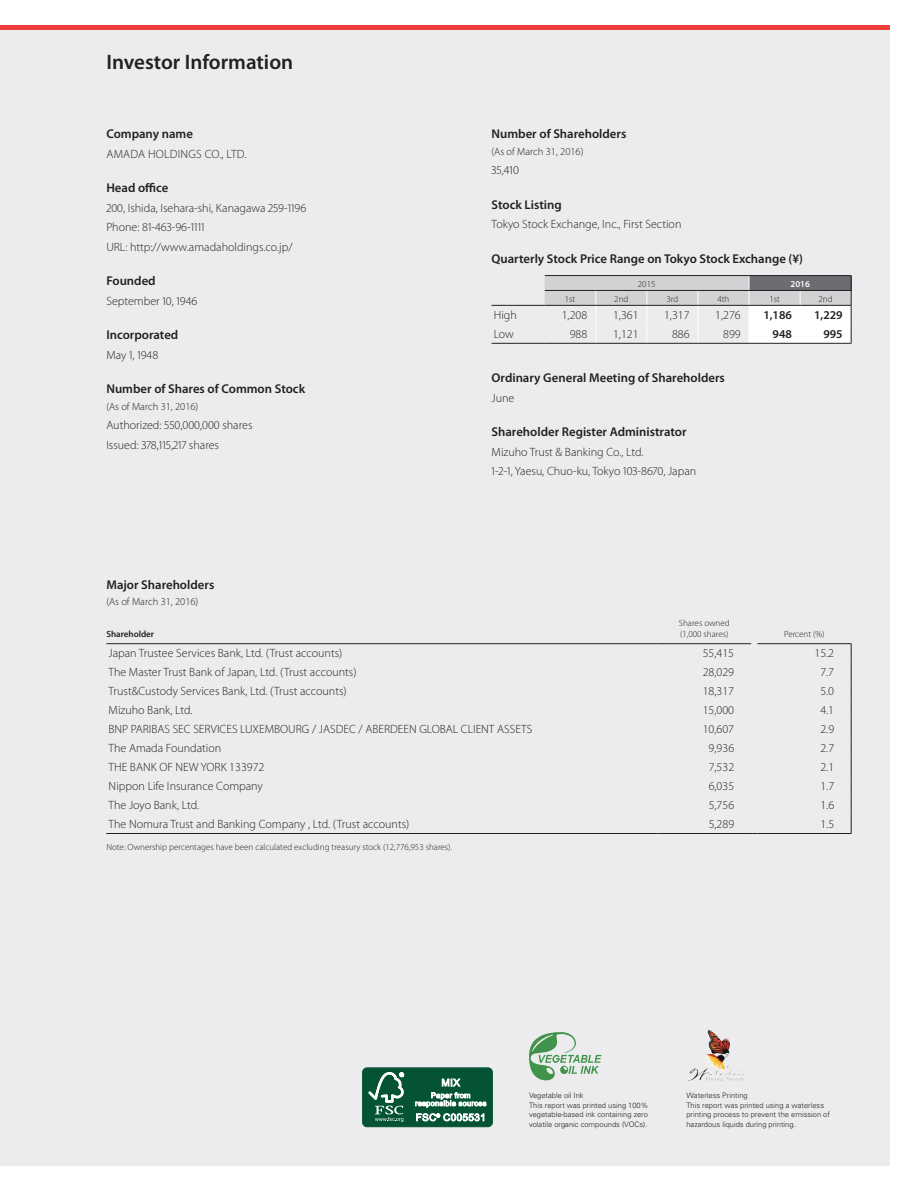
<style>
.page{position:relative;width:915px;height:1191px;background:#fff}
.page>*{position:absolute;margin:0;border:0;box-sizing:border-box;transform-origin:0 0}
.t1{font:600 21px "Myriad Pro";color:#231f20}
.t2{font:600 12.75px "Myriad Pro";color:#231f20}
.t3{font:300 12px/19.5px "Myriad Pro";color:#231f20}
.t4{font:300 12px "Myriad Pro";letter-spacing:.02em;color:#231f20}
.t5{font:600 12px "Myriad Pro";color:#231f20}
.t6{font:300 10.5px "Myriad Pro";color:#231f20}
.t7{font:300 9px/11.2px "Myriad Pro";color:#231f20}
.t8{font:600 9px "Myriad Pro";color:#231f20}
.t9{font:600 9px "Myriad Pro";color:#fff}
.t10{font:300 7.5px/9.8px "Univers LT Std";color:#231f20}
</style>
<div class="page">
<div style="left:0;top:26px;width:889px;height:1139px;background:#ececee"></div>
<hr style="left:0;top:26px;width:889px;height:4px;background:#ee3f3c">
<hr style="left:491px;top:305px;width:53px;height:1px;background:#231f20">
<svg style="left:544px;top:276px;width:307px;height:67px"></svg>
<hr style="left:544px;top:275px;width:51px;height:1px;background:#231f20">
<hr style="left:595px;top:275px;width:51px;height:1px;background:#231f20">
<hr style="left:646px;top:275px;width:51px;height:1px;background:#231f20">
<hr style="left:697px;top:275px;width:51px;height:1px;background:#231f20">
<hr style="left:748px;top:275px;width:51px;height:1px;background:#231f20">
<hr style="left:799px;top:275px;width:52px;height:1px;background:#231f20">
<hr style="left:544px;top:290px;width:51px;height:1px;background:#231f20">
<hr style="left:595px;top:290px;width:51px;height:1px;background:#231f20">
<hr style="left:646px;top:290px;width:51px;height:1px;background:#231f20">
<hr style="left:697px;top:290px;width:51px;height:1px;background:#231f20">
<hr style="left:748px;top:290px;width:51px;height:1px;background:#231f20">
<hr style="left:799px;top:290px;width:52px;height:1px;background:#231f20">
<hr style="left:491px;top:343px;width:53px;height:1px;background:#231f20">
<hr style="left:544px;top:343px;width:51px;height:1px;background:#231f20">
<hr style="left:595px;top:343px;width:51px;height:1px;background:#231f20">
<hr style="left:646px;top:343px;width:51px;height:1px;background:#231f20">
<hr style="left:697px;top:343px;width:51px;height:1px;background:#231f20">
<hr style="left:748px;top:343px;width:51px;height:1px;background:#231f20">
<hr style="left:799px;top:343px;width:52px;height:1px;background:#231f20">
<hr style="left:544px;top:305px;width:51px;height:1px;background:#231f20">
<hr style="left:595px;top:305px;width:51px;height:1px;background:#231f20">
<hr style="left:646px;top:305px;width:51px;height:1px;background:#231f20">
<hr style="left:697px;top:305px;width:51px;height:1px;background:#231f20">
<hr style="left:748px;top:305px;width:51px;height:1px;background:#231f20">
<hr style="left:799px;top:305px;width:52px;height:1px;background:#231f20">
<hr style="left:106px;top:643px;width:551px;height:1px;background:#231f20">
<hr style="left:657px;top:643px;width:93px;height:1px;background:#231f20">
<hr style="left:757px;top:643px;width:94px;height:1px;background:#231f20">
<svg style="left:850px;top:644px;width:1px;height:189px"></svg>
<hr style="left:106px;top:833px;width:551px;height:1px;background:#231f20">
<hr style="left:657px;top:833px;width:93px;height:1px;background:#231f20">
<hr style="left:757px;top:833px;width:94px;height:1px;background:#231f20">
<div style="left:362px;top:1067px;width:130px;height:59px;background:#045334;border-radius:4px"></div>
<div style="left:362px;top:1067px;width:130px;height:60px;border:1px solid #045334;border-radius:4px"></div>
<svg style="left:368px;top:1072px;width:36px;height:50px"></svg>
<svg style="left:415px;top:1078px;width:71px;height:29px"></svg>
<svg style="left:416px;top:1113px;width:68px;height:8px"></svg>
<svg style="left:529px;top:1032px;width:72px;height:48px"></svg>
<img style="left:705px;top:1030px;width:14px;height:39px">
<h1 class="t1" style="left:106px;top:48px;width:188px">Investor Information</h1>
<p class="t2" style="left:106px;top:126px;width:88px">Company name</p>
<p class="t4" style="left:106px;top:147px;width:141px">AMADA HOLDINGS CO., LTD.</p>
<p class="t2" style="left:106px;top:180px;width:64px">Head office</p>
<p class="t3" style="left:106px;top:198px;width:201px">200, Ishida, Isehara-shi, Kanagawa 259-1196<br>Phone: 81-463-96-1111<br>URL: http://www.amadaholdings.co.jp/</p>
<p class="t2" style="left:106px;top:273px;width:51px">Founded</p>
<p class="t3" style="left:106px;top:291px;width:92px">September 10, 1946</p>
<p class="t2" style="left:106px;top:327px;width:73px">Incorporated</p>
<p class="t3" style="left:106px;top:345px;width:53px">May 1, 1948</p>
<p class="t2" style="left:106px;top:381px;width:200px">Number of Shares of Common Stock</p>
<p class="t6" style="left:106px;top:400px;width:93px">(As of March 31, 2016)</p>
<p class="t3" style="left:106px;top:415px;width:147px">Authorized: 550,000,000 shares<br>Issued: 378,115,217 shares</p>
<p class="t2" style="left:491px;top:126px;width:136px">Number of Shareholders</p>
<p class="t6" style="left:491px;top:145px;width:93px">(As of March 31, 2016)</p>
<p class="t3" style="left:491px;top:160px;width:29px">35,410</p>
<p class="t2" style="left:491px;top:196px;width:72px">Stock Listing</p>
<p class="t3" style="left:491px;top:214px;width:191px">Tokyo Stock Exchange, Inc., First Section</p>
<p class="t2" style="left:491px;top:250px;width:313px">Quarterly Stock Price Range on Tokyo Stock Exchange (¥)</p>
<p class="t7" style="left:637px;top:278px;width:19px">2015</p>
<p class="t9" style="left:790px;top:278px;width:21px">2016</p>
<p class="t7" style="left:564px;top:293px;width:12px">1st</p>
<p class="t7" style="left:614px;top:293px;width:16px">2nd</p>
<p class="t7" style="left:666px;top:293px;width:13px">3rd</p>
<p class="t7" style="left:717px;top:293px;width:13px">4th</p>
<p class="t7" style="left:769px;top:293px;width:12px">1st</p>
<p class="t7" style="left:818px;top:293px;width:16px">2nd</p>
<p class="t3" style="left:493px;top:305px;width:25px">High</p>
<p class="t3" style="left:561px;top:305px;width:27px">1,208</p>
<p class="t3" style="left:613px;top:305px;width:27px">1,361</p>
<p class="t3" style="left:664px;top:305px;width:27px">1,317</p>
<p class="t3" style="left:715px;top:305px;width:27px">1,276</p>
<p class="t5" style="left:763px;top:307px;width:30px">1,186</p>
<p class="t5" style="left:813px;top:307px;width:30px">1,229</p>
<p class="t3" style="left:493px;top:324px;width:22px">Low</p>
<p class="t3" style="left:569px;top:324px;width:19px">988</p>
<p class="t3" style="left:613px;top:324px;width:27px">1,121</p>
<p class="t3" style="left:671px;top:324px;width:19px">886</p>
<p class="t3" style="left:723px;top:324px;width:19px">899</p>
<p class="t5" style="left:772px;top:326px;width:21px">948</p>
<p class="t5" style="left:823px;top:326px;width:21px">995</p>
<p class="t2" style="left:491px;top:370px;width:235px">Ordinary General Meeting of Shareholders</p>
<p class="t3" style="left:491px;top:388px;width:24px">June</p>
<p class="t2" style="left:491px;top:424px;width:196px">Shareholder Register Administrator</p>
<p class="t3" style="left:491px;top:442px;width:206px">Mizuho Trust &amp; Banking Co., Ltd.<br>1-2-1, Yaesu, Chuo-ku, Tokyo 103-8670, Japan</p>
<p class="t2" style="left:106px;top:577px;width:109px">Major Shareholders</p>
<p class="t6" style="left:106px;top:595px;width:93px">(As of March 31, 2016)</p>
<p class="t8" style="left:106px;top:628px;width:49px">Shareholder</p>
<p class="t7" style="left:678px;top:617px;width:52px">Shares owned (1,000 shares)</p>
<p class="t7" style="left:783px;top:628px;width:42px">Percent (%)</p>
<p class="t3" style="left:108px;top:643px;width:235px">Japan Trustee Services Bank, Ltd. (Trust accounts)</p>
<p class="t3" style="left:702px;top:643px;width:33px">55,415</p>
<p class="t3" style="left:814px;top:643px;width:21px">15.2</p>
<p class="t3" style="left:108px;top:662px;width:249px">The Master Trust Bank of Japan, Ltd. (Trust accounts)</p>
<p class="t3" style="left:702px;top:662px;width:33px">28,029</p>
<p class="t3" style="left:820px;top:662px;width:15px">7.7</p>
<p class="t3" style="left:108px;top:681px;width:240px">Trust&amp;Custody Services Bank, Ltd. (Trust accounts)</p>
<p class="t3" style="left:702px;top:681px;width:33px">18,317</p>
<p class="t3" style="left:820px;top:681px;width:15px">5.0</p>
<p class="t3" style="left:108px;top:700px;width:86px">Mizuho Bank, Ltd.</p>
<p class="t3" style="left:702px;top:700px;width:33px">15,000</p>
<p class="t3" style="left:820px;top:700px;width:15px">4.1</p>
<p class="t3" style="left:108px;top:719px;width:425px">BNP PARIBAS SEC SERVICES LUXEMBOURG / JASDEC / ABERDEEN GLOBAL CLIENT ASSETS</p>
<p class="t3" style="left:702px;top:719px;width:33px">10,607</p>
<p class="t3" style="left:820px;top:719px;width:15px">2.9</p>
<p class="t3" style="left:108px;top:738px;width:114px">The Amada Foundation</p>
<p class="t3" style="left:708px;top:738px;width:27px">9,936</p>
<p class="t3" style="left:820px;top:738px;width:15px">2.7</p>
<p class="t3" style="left:108px;top:757px;width:157px">THE BANK OF NEW YORK 133972</p>
<p class="t3" style="left:708px;top:757px;width:27px">7,532</p>
<p class="t3" style="left:820px;top:757px;width:15px">2.1</p>
<p class="t3" style="left:109px;top:776px;width:156px">Nippon Life Insurance Company</p>
<p class="t3" style="left:708px;top:776px;width:27px">6,035</p>
<p class="t3" style="left:820px;top:776px;width:15px">1.7</p>
<p class="t3" style="left:109px;top:795px;width:92px">The Joyo Bank, Ltd.</p>
<p class="t3" style="left:708px;top:795px;width:27px">5,756</p>
<p class="t3" style="left:820px;top:795px;width:15px">1.6</p>
<p class="t3" style="left:109px;top:814px;width:302px">The Nomura Trust and Banking Company , Ltd. (Trust accounts)</p>
<p class="t3" style="left:708px;top:814px;width:27px">5,289</p>
<p class="t3" style="left:820px;top:814px;width:15px">1.5</p>
<p class="t7" style="left:106px;top:841px;width:347px">Note: Ownership percentages have been calculated excluding treasury stock (12,776,953 shares).</p>
<p class="t10" style="left:529px;top:1090px;width:121px">Vegetable oil Ink<br>This report was printed using 100% vegetable-based ink containing zero volatile organic compounds (VOCs).</p>
<p class="t10" style="left:686px;top:1090px;width:145px">Waterless Printing<br>This report was printed using a waterless printing process to prevent the emission of hazardous liquids during printing.</p>
</div>
